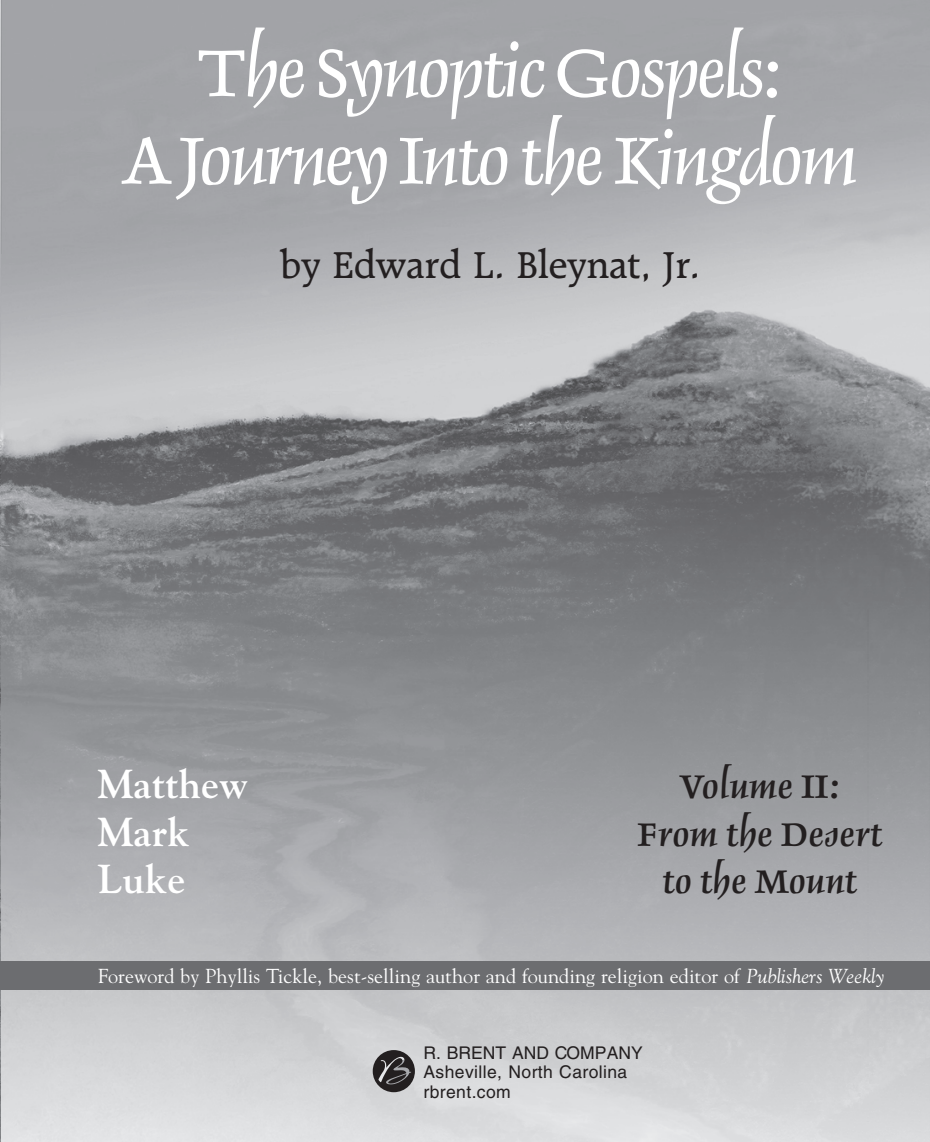
<style>
.page{position:relative;width:930px;height:1142px;background:#fff}
.page>*{position:absolute;margin:0;border:0;box-sizing:border-box;transform-origin:0 0}
.t1{font:89.25px/87.5px "Delphin IA";letter-spacing:-.05em;color:#fff;text-align:center}
.t2{font:43.75px "Delphin II";color:#231f20}
.t3{font:500 40.25px "Raleigh";color:#231f20}
.t4{font:700 40.25px "Goudy";letter-spacing:.005em;color:#fff}
.t5{font:20.12px "Goudy";color:#fff}
.t6{font:17.5px/19.2px "Helvetica LT Std";letter-spacing:.025em;color:#231f20}
.s1{font-style:italic}
</style>
<div class="page">
<img style="left:0;top:0;width:929px;height:1142px">
<img style="left:2px;top:254px;width:927px;height:888px">
<div style="left:372px;top:1050px;width:43px;height:42px;background:#231f20;border-radius:50%"></div>
<svg style="left:378px;top:1056px;width:33px;height:29px"></svg>
<div style="left:0;top:961px;width:929px;height:29px;background:#6c6d70"></div>
<h1 class="t1" style="left:122px;top:30px;width:738px">The Synoptic Gospels:<br>A Journey Into the Kingdom</h1>
<h3 class="t3" style="left:280px;top:243px;width:421px">by Edward L. Bleynat, Jr.</h3>
<h3 class="t4" style="left:98px;top:760px;width:152px">Matthew</h3>
<h2 class="t2" style="left:679px;top:764px;width:162px">Volume II:</h2>
<h3 class="t4" style="left:98px;top:807px;width:94px">Mark</h3>
<h2 class="t2" style="left:637px;top:811px;width:246px">From the Desert</h2>
<h3 class="t4" style="left:98px;top:855px;width:89px">Luke</h3>
<h2 class="t2" style="left:662px;top:858px;width:196px">to the Mount</h2>
<p class="t5" style="left:98px;top:964px;width:788px">Foreword by Phyllis Tickle, best-selling author and founding religion editor of <span class="s1">Publishers Weekly</span></p>
<p class="t6" style="left:423px;top:1043px;width:221px">R. BRENT AND COMPANY<br>Asheville, North Carolina rbrent.com</p>
</div>
